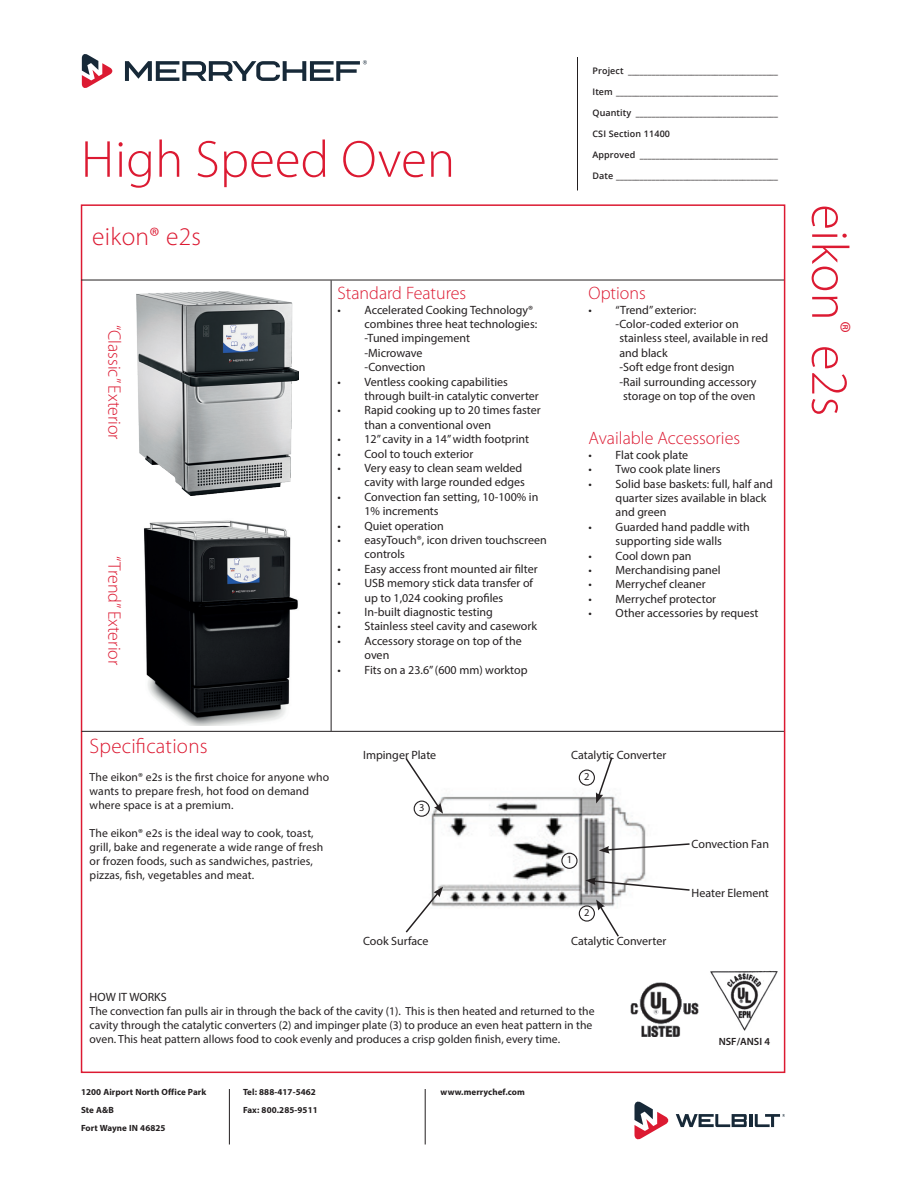
<style>
.page{position:relative;width:918px;height:1188px;background:#fff}
.page>*{position:absolute;margin:0;border:0;box-sizing:border-box;transform-origin:0 0}
.t1{font:300 52.5px "Myriad Pro";letter-spacing:.005em;color:#dc1a32}
.t2{font:300 25.5px "Myriad Pro";letter-spacing:.01em;color:#dc1a32}
.t3{font:300 21px "Myriad Pro";letter-spacing:.01em;color:#dc1a32}
.t4{font:300 18px "Myriad Pro";color:#dc1a32}
.t5{font:12px/14.4px "Myriad Pro";color:#231f20}
.t6{font:11.7px/14.1px "Myriad Pro";color:#231f20}
.t7{font:600 10.5px "Myriad Pro";color:#231f20}
.t8{font:10.5px "Myriad Pro";color:#231f20}
.t9{font:600 9px "Open Sans";letter-spacing:.01em;color:#231f20}
.t10{font:700 9px/18px "Myriad Pro";letter-spacing:.01em;color:#231f20}
</style>
<div class="page">
<hr style="left:577px;top:57px;width:1px;height:133px;background:#231f20">
<svg style="left:676px;top:1114px;width:109px;height:13px"></svg>
<svg style="left:634px;top:1102px;width:35px;height:37px"></svg>
<hr style="left:229px;top:1089px;width:1px;height:55px;background:#231f20">
<hr style="left:425px;top:1089px;width:1px;height:55px;background:#231f20">
<svg style="left:82px;top:54px;width:31px;height:34px"></svg>
<svg style="left:125px;top:60px;width:242px;height:21px"></svg>
<hr style="left:81px;top:280px;width:703px;height:1px;background:#231f20">
<hr style="left:82px;top:731px;width:702px;height:1px;background:#231f20">
<hr style="left:331px;top:280px;width:1px;height:451px;background:#231f20">
<img style="left:137px;top:291px;width:162px;height:205px">
<img style="left:144px;top:520px;width:154px;height:205px">
<img style="left:424px;top:778px;width:222px;height:140px">
<img style="left:630px;top:982px;width:69px;height:54px">
<img style="left:710px;top:971px;width:68px;height:60px">
<svg style="left:585px;top:877px;width:105px;height:15px"></svg>
<svg style="left:405px;top:887px;width:38px;height:46px"></svg>
<svg style="left:599px;top:842px;width:91px;height:12px"></svg>
<svg style="left:596px;top:900px;width:24px;height:37px"></svg>
<svg style="left:596px;top:757px;width:18px;height:46px"></svg>
<svg style="left:405px;top:758px;width:38px;height:56px"></svg>
<div style="left:561px;top:853px;width:17px;height:16px;border:1px solid #231f20;border-radius:50%"></div>
<div style="left:579px;top:769px;width:16px;height:17px;border:1px solid #231f20;border-radius:50%"></div>
<div style="left:414px;top:801px;width:16px;height:16px;border:1px solid #231f20;border-radius:50%"></div>
<div style="left:579px;top:905px;width:16px;height:17px;border:1px solid #231f20;border-radius:50%"></div>
<h1 class="t1" style="left:81px;top:128px;width:376px">High Speed Oven</h1>
<h2 class="t2" style="left:92px;top:222px;width:110px">eikon® e2s</h2>
<h3 class="t4" style="left:125px;top:325px;width:117px;rotate:90deg">“Classic” Exterior</h3>
<h3 class="t4" style="left:125px;top:556px;width:111px;rotate:90deg">“Trend” Exterior</h3>
<h3 class="t4" style="left:338px;top:282px;width:130px">Standard Features</h3>
<p class="t5" style="left:364px;top:302px;width:174px;text-indent:-27px">• Accelerated Cooking Technology® combines three heat technologies: -Tuned impingement<br>-Microwave<br>-Convection</p>
<p class="t5" style="left:364px;top:374px;width:176px;text-indent:-27px">• Ventless cooking capabilities through built-in catalytic converter</p>
<p class="t5" style="left:364px;top:403px;width:178px;text-indent:-27px">• Rapid cooking up to 20 times faster than a conventional oven</p>
<p class="t5" style="left:338px;top:432px;width:193px">• 12” cavity in a 14” width footprint</p>
<p class="t5" style="left:338px;top:446px;width:137px">• Cool to touch exterior</p>
<p class="t5" style="left:338px;top:461px;width:189px;text-align:right">• Very easy to clean seam welded cavity with large rounded edges</p>
<p class="t5" style="left:364px;top:489px;width:175px;text-indent:-27px">• Convection fan setting, 10-100% in<br>1% increments</p>
<p class="t5" style="left:338px;top:518px;width:108px">• Quiet operation</p>
<p class="t5" style="left:364px;top:533px;width:184px;text-indent:-27px">• easyTouch®, icon driven touchscreen controls</p>
<p class="t5" style="left:338px;top:561px;width:202px">• Easy access front mounted air filter</p>
<p class="t5" style="left:338px;top:576px;width:197px;text-align:center">• USB memory stick data transfer of up to 1,024 cooking profiles</p>
<p class="t5" style="left:338px;top:605px;width:157px">• In-built diagnostic testing</p>
<p class="t5" style="left:338px;top:619px;width:201px">• Stainless steel cavity and casework</p>
<p class="t5" style="left:364px;top:633px;width:159px;text-indent:-27px">• Accessory storage on top of the oven</p>
<p class="t5" style="left:338px;top:662px;width:192px">• Fits on a 23.6” (600 mm) worktop</p>
<p class="t9" style="left:592px;top:64px;width:187px">Project ______________________________________</p>
<p class="t9" style="left:592px;top:85px;width:187px">Item _________________________________________</p>
<p class="t9" style="left:592px;top:106px;width:187px">Quantity ____________________________________</p>
<p class="t9" style="left:592px;top:127px;width:79px">CSI Section 11400</p>
<p class="t9" style="left:592px;top:148px;width:187px">Approved ___________________________________</p>
<p class="t9" style="left:592px;top:169px;width:187px">Date _________________________________________</p>
<h3 class="t4" style="left:589px;top:282px;width:59px">Options</h3>
<p class="t5" style="left:589px;top:302px;width:109px">• “Trend” exterior:</p>
<p class="t5" style="left:616px;top:317px;width:125px">-Color-coded exterior on</p>
<p class="t5" style="left:619px;top:331px;width:150px">stainless steel, available in red</p>
<p class="t5" style="left:619px;top:345px;width:50px">and black</p>
<p class="t5" style="left:619px;top:360px;width:117px">-Soft edge front design</p>
<p class="t5" style="left:619px;top:374px;width:139px">-Rail surrounding accessory</p>
<p class="t5" style="left:623px;top:389px;width:134px">storage on top of the oven</p>
<h3 class="t4" style="left:589px;top:428px;width:153px">Available Accessories</h3>
<p class="t5" style="left:589px;top:447px;width:101px">• Flat cook plate</p>
<p class="t5" style="left:589px;top:462px;width:133px">• Two cook plate liners</p>
<p class="t5" style="left:616px;top:476px;width:159px;text-indent:-27px">• Solid base baskets: full, half and quarter sizes available in black and green</p>
<p class="t5" style="left:589px;top:519px;width:163px;text-align:center">• Guarded hand paddle with supporting side walls</p>
<p class="t5" style="left:589px;top:548px;width:104px">• Cool down pan</p>
<p class="t5" style="left:589px;top:563px;width:134px">• Merchandising panel</p>
<p class="t5" style="left:589px;top:577px;width:119px">• Merrychef cleaner</p>
<p class="t5" style="left:589px;top:591px;width:129px">• Merrychef protector</p>
<p class="t5" style="left:589px;top:606px;width:172px">• Other accessories by request</p>
<h3 class="t3" style="left:90px;top:733px;width:119px">Specifications</h3>
<p class="t6" style="left:90px;top:770px;width:241px">The eikon® e2s is the first choice for anyone who wants to prepare fresh, hot food on demand where space is at a premium.</p>
<p class="t6" style="left:90px;top:826px;width:235px">The eikon® e2s is the ideal way to cook, toast, grill, bake and regenerate a wide range of fresh or frozen foods, such as sandwiches, pastries, pizzas, fish, vegetables and meat.</p>
<p class="t5" style="left:363px;top:747px;width:75px">Impinger Plate</p>
<p class="t5" style="left:571px;top:747px;width:97px">Catalytic Converter</p>
<p class="t8" style="left:419px;top:801px;width:7px">3</p>
<p class="t8" style="left:584px;top:770px;width:7px">2</p>
<p class="t8" style="left:567px;top:853px;width:7px">1</p>
<p class="t8" style="left:584px;top:906px;width:7px">2</p>
<p class="t5" style="left:363px;top:934px;width:67px">Cook Surface</p>
<p class="t5" style="left:571px;top:934px;width:97px">Catalytic Converter</p>
<p class="t5" style="left:90px;top:990px;width:79px">HOW IT WORKS</p>
<p class="t6" style="left:90px;top:1004px;width:506px">The convection fan pulls air in through the back of the cavity (1). This is then heated and returned to the cavity through the catalytic converters (2) and impinger plate (3) to produce an even heat pattern in the oven. This heat pattern allows food to cook evenly and produces a crisp golden finish, every time.</p>
<p class="t10" style="left:81px;top:1083px;width:127px">1200 Airport North Office Park<br>Ste A&amp;B<br>Fort Wayne IN 46825</p>
<p class="t10" style="left:243px;top:1083px;width:76px">Tel: 888-417-5462<br>Fax: 800.285-9511</p>
<p class="t10" style="left:441px;top:1083px;width:86px">www.merrychef.com</p>
<p class="t5" style="left:692px;top:836px;width:79px">Convection Fan</p>
<p class="t5" style="left:692px;top:885px;width:79px">Heater Element</p>
<p class="t7" style="left:719px;top:1035px;width:53px">NSF/ANSI 4</p>
<h1 class="t1" style="left:861px;top:204px;width:213px;rotate:90deg">eikon<sup>®</sup> e2s</h1>
</div>
